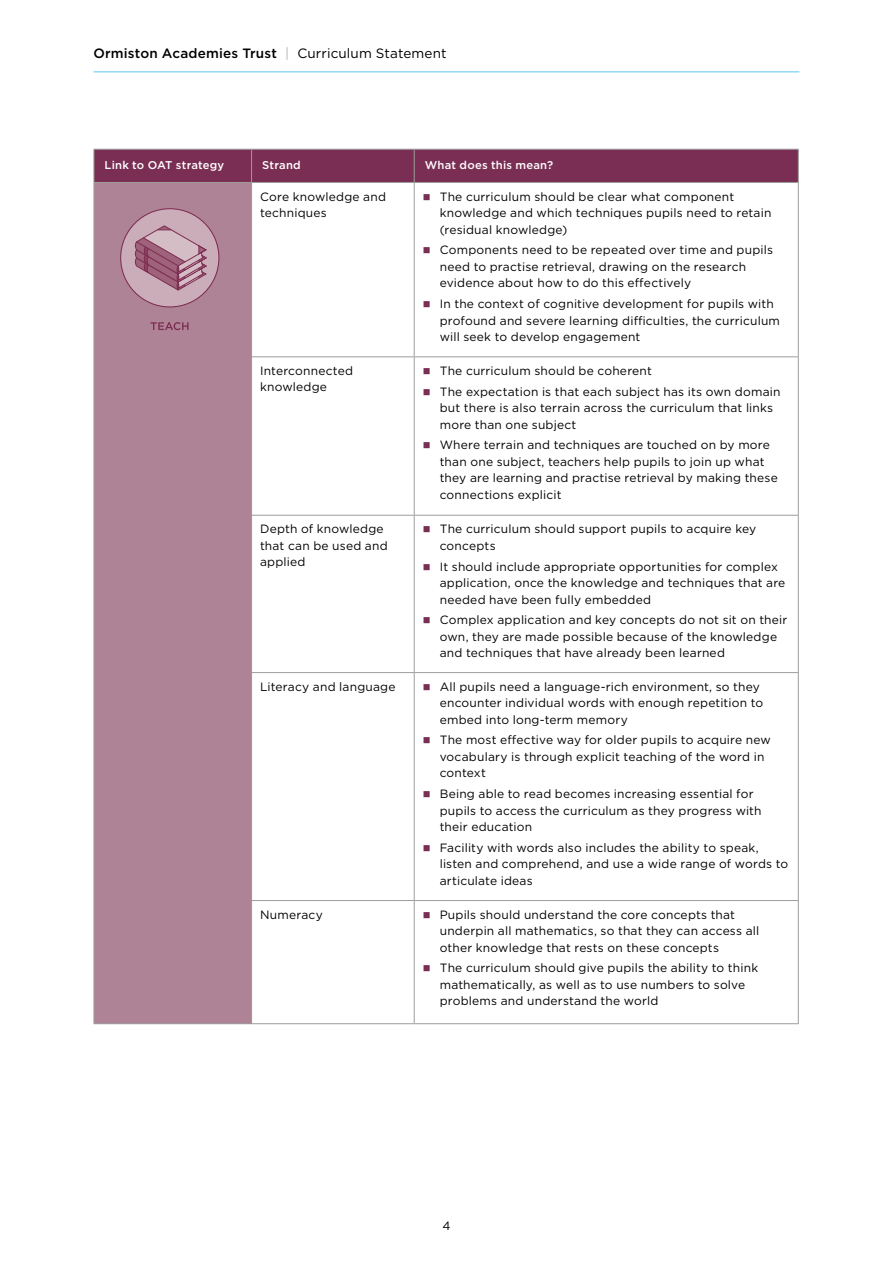
<style>
.page{position:relative;width:893px;height:1263px;background:#fff}
.page>*{position:absolute;margin:0;border:0;box-sizing:border-box;transform-origin:0 0}
.t1{font:500 13.5px "Gotham";letter-spacing:.015em;color:#000}
.t2{font:12px/16.5px "Gotham";letter-spacing:.015em;color:#000}
.t3{font:500 11.25px "Gotham";letter-spacing:.02em;color:#fff}
.s1{font-weight:400;color:#b2b2b2}
.s2{font-weight:400}
.s3{color:#7b2e54}
</style>
<div class="page">
<hr style="left:94px;top:71px;width:705px;height:1px;background:#5bc5f2">
<div style="left:95px;top:150px;width:703px;height:32px;background:#7b2e54"></div>
<div style="left:94px;top:182px;width:158px;height:842px;background:#af8396"></div>
<hr style="left:94px;top:183px;width:1px;height:174px;background:#9d9d9c">
<hr style="left:251px;top:183px;width:1px;height:173px;background:#9d9d9c">
<hr style="left:414px;top:183px;width:1px;height:173px;background:#9d9d9c">
<hr style="left:798px;top:183px;width:1px;height:173px;background:#9d9d9c">
<hr style="left:94px;top:357px;width:1px;height:158px;background:#9d9d9c">
<hr style="left:251px;top:356px;width:163px;height:1px;background:#9d9d9c">
<hr style="left:251px;top:357px;width:1px;height:158px;background:#9d9d9c">
<hr style="left:414px;top:356px;width:385px;height:1px;background:#9d9d9c">
<hr style="left:414px;top:357px;width:1px;height:158px;background:#9d9d9c">
<hr style="left:798px;top:357px;width:1px;height:158px;background:#9d9d9c">
<hr style="left:94px;top:515px;width:1px;height:157px;background:#9d9d9c">
<hr style="left:251px;top:515px;width:163px;height:1px;background:#9d9d9c">
<hr style="left:251px;top:516px;width:1px;height:156px;background:#9d9d9c">
<hr style="left:414px;top:515px;width:385px;height:1px;background:#9d9d9c">
<hr style="left:414px;top:516px;width:1px;height:156px;background:#9d9d9c">
<hr style="left:798px;top:516px;width:1px;height:156px;background:#9d9d9c">
<hr style="left:94px;top:672px;width:1px;height:228px;background:#9d9d9c">
<hr style="left:251px;top:672px;width:163px;height:1px;background:#9d9d9c">
<hr style="left:251px;top:673px;width:1px;height:227px;background:#9d9d9c">
<hr style="left:414px;top:672px;width:385px;height:1px;background:#9d9d9c">
<hr style="left:414px;top:673px;width:1px;height:227px;background:#9d9d9c">
<hr style="left:798px;top:673px;width:1px;height:227px;background:#9d9d9c">
<hr style="left:94px;top:900px;width:1px;height:123px;background:#9d9d9c">
<hr style="left:251px;top:900px;width:163px;height:1px;background:#9d9d9c">
<hr style="left:251px;top:901px;width:1px;height:122px;background:#9d9d9c">
<hr style="left:414px;top:900px;width:385px;height:1px;background:#9d9d9c">
<hr style="left:414px;top:901px;width:1px;height:122px;background:#9d9d9c">
<hr style="left:798px;top:901px;width:1px;height:122px;background:#9d9d9c">
<hr style="left:94px;top:1023px;width:158px;height:1px;background:#9d9d9c">
<hr style="left:252px;top:1023px;width:162px;height:1px;background:#9d9d9c">
<hr style="left:414px;top:1023px;width:385px;height:1px;background:#9d9d9c">
<hr style="left:94px;top:149px;width:158px;height:1px;background:#9d9d9c">
<hr style="left:94px;top:150px;width:1px;height:32px;background:#9d9d9c">
<hr style="left:252px;top:149px;width:162px;height:1px;background:#9d9d9c">
<hr style="left:251px;top:150px;width:1px;height:32px;background:#9d9d9c">
<hr style="left:414px;top:149px;width:385px;height:1px;background:#9d9d9c">
<hr style="left:414px;top:150px;width:1px;height:32px;background:#9d9d9c">
<hr style="left:798px;top:150px;width:1px;height:32px;background:#9d9d9c">
<hr style="left:94px;top:182px;width:158px;height:1px;background:#9d9d9c">
<hr style="left:252px;top:182px;width:162px;height:1px;background:#9d9d9c">
<hr style="left:414px;top:182px;width:385px;height:1px;background:#9d9d9c">
<div style="left:121px;top:209px;width:98px;height:98px;background:#cbadb9;border-radius:50%"></div>
<svg style="left:134px;top:225px;width:73px;height:66px"></svg>
<svg style="left:151px;top:322px;width:37px;height:8px"></svg>
<p class="t1" style="left:94px;top:47px;width:355px">Ormiston Academies Trust <span class="s1">|</span> <span class="s2">Curriculum Statement</span></p>
<p class="t3" style="left:105px;top:160px;width:121px">Link to OAT strategy</p>
<p class="t3" style="left:262px;top:160px;width:40px">Strand</p>
<p class="t3" style="left:425px;top:160px;width:130px">What does this mean?</p>
<p class="t2" style="left:260px;top:189px;width:127px">Core knowledge and techniques</p>
<p class="t2" style="left:440px;top:189px;width:333px;text-indent:-17px"><span class="s3">■</span> The curriculum should be clear what component knowledge and which techniques pupils need to retain (residual knowledge)</p>
<p class="t2" style="left:440px;top:242px;width:335px;text-indent:-17px"><span class="s3">■</span> Components need to be repeated over time and pupils need to practise retrieval, drawing on the research evidence about how to do this effectively</p>
<p class="t2" style="left:440px;top:296px;width:342px;text-indent:-17px"><span class="s3">■</span> In the context of cognitive development for pupils with profound and severe learning difficulties, the curriculum will seek to develop engagement</p>
<p class="t2" style="left:260px;top:363px;width:94px">Interconnected knowledge</p>
<p class="t2" style="left:423px;top:363px;width:231px"><span class="s3">■</span> The curriculum should be coherent</p>
<p class="t2" style="left:440px;top:384px;width:342px;text-indent:-17px"><span class="s3">■</span> The expectation is that each subject has its own domain but there is also terrain across the curriculum that links more than one subject</p>
<p class="t2" style="left:440px;top:438px;width:340px;text-indent:-17px"><span class="s3">■</span> Where terrain and techniques are touched on by more than one subject, teachers help pupils to join up what they are learning and practise retrieval by making these connections explicit</p>
<p class="t2" style="left:260px;top:521px;width:129px">Depth of knowledge that can be used and applied</p>
<p class="t2" style="left:440px;top:521px;width:318px;text-indent:-17px"><span class="s3">■</span> The curriculum should support pupils to acquire key concepts</p>
<p class="t2" style="left:440px;top:559px;width:347px;text-indent:-17px"><span class="s3">■</span> It should include appropriate opportunities for complex application, once the knowledge and techniques that are needed have been fully embedded</p>
<p class="t2" style="left:440px;top:612px;width:349px;text-indent:-17px"><span class="s3">■</span> Complex application and key concepts do not sit on their own, they are made possible because of the knowledge and techniques that have already been learned</p>
<p class="t2" style="left:260px;top:679px;width:137px">Literacy and language</p>
<p class="t2" style="left:440px;top:679px;width:325px;text-indent:-17px"><span class="s3">■</span> All pupils need a language-rich environment, so they encounter individual words with enough repetition to embed into long-term memory</p>
<p class="t2" style="left:440px;top:733px;width:333px;text-indent:-17px"><span class="s3">■</span> The most effective way for older pupils to acquire new vocabulary is through explicit teaching of the word in context</p>
<p class="t2" style="left:440px;top:786px;width:323px;text-indent:-17px"><span class="s3">■</span> Being able to read becomes increasing essential for pupils to access the curriculum as they progress with their education</p>
<p class="t2" style="left:440px;top:840px;width:350px;text-indent:-17px"><span class="s3">■</span> Facility with words also includes the ability to speak, listen and comprehend, and use a wide range of words to articulate ideas</p>
<p class="t2" style="left:260px;top:907px;width:64px">Numeracy</p>
<p class="t2" style="left:440px;top:907px;width:321px;text-indent:-17px"><span class="s3">■</span> Pupils should understand the core concepts that underpin all mathematics, so that they can access all other knowledge that rests on these concepts</p>
<p class="t2" style="left:440px;top:960px;width:320px;text-indent:-17px"><span class="s3">■</span> The curriculum should give pupils the ability to think mathematically, as well as to use numbers to solve problems and understand the world</p>
<p class="t2" style="left:442px;top:1218px;width:10px">4</p>
</div>
